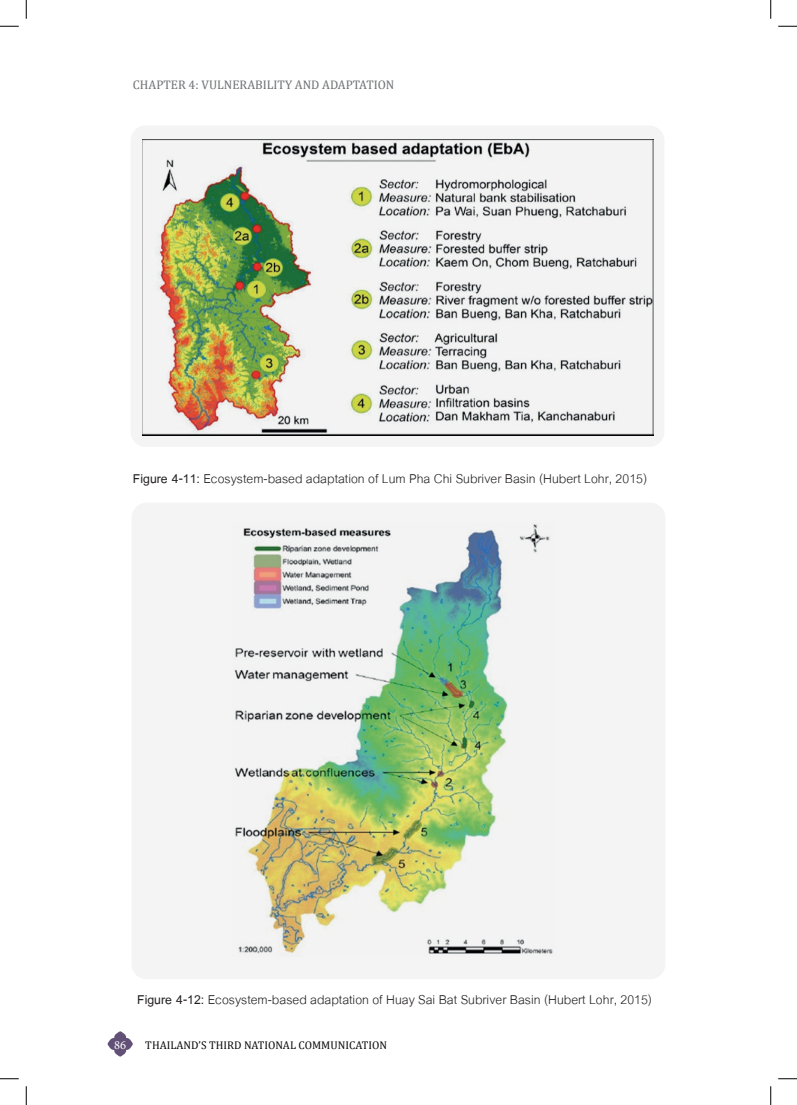
<style>
.page{position:relative;width:797px;height:1105px;background:#fff}
.page>*{position:absolute;margin:0;border:0;box-sizing:border-box;transform-origin:0 0}
.t1{font:18.75px "Cordia UPC";color:#231f20}
.t2{font:12.5px "Cambria";color:#6e7072}
.t3{font:12.5px "Minion Pro";color:#fff}
.t4{font:11.25px "Cambria";color:#0c0b0b}
.s1{font-weight:700}
</style>
<div class="page">
<svg style="left:107px;top:1031px;width:26px;height:26px"></svg>
<div style="left:131px;top:125px;width:533px;height:322px;background:#f4f4f5;border-radius:15px"></div>
<img style="left:142px;top:139px;width:511px;height:296px">
<div style="left:132px;top:503px;width:533px;height:476px;background:#f4f4f5;border-radius:15px"></div>
<img style="left:234px;top:524px;width:319px;height:431px">
<svg style="left:0;top:25px;width:19px;height:2px"></svg>
<svg style="left:778px;top:25px;width:19px;height:2px"></svg>
<svg style="left:0;top:1078px;width:19px;height:1px"></svg>
<svg style="left:778px;top:1078px;width:19px;height:1px"></svg>
<svg style="left:25px;top:0;width:2px;height:19px"></svg>
<svg style="left:25px;top:1086px;width:2px;height:19px"></svg>
<svg style="left:770px;top:0;width:1px;height:19px"></svg>
<svg style="left:770px;top:1086px;width:1px;height:19px"></svg>
<p class="t2" style="left:133px;top:77px;width:263px">CHAPTER 4: VULNERABILITY AND ADAPTATION</p>
<p class="t1" style="left:133px;top:466px;width:515px"><span class="s1">Figure 4-11:</span> Ecosystem-based adaptation of Lum Pha Chi Subriver Basin (Hubert Lohr, 2015)</p>
<p class="t1" style="left:137px;top:987px;width:516px"><span class="s1">Figure 4-12:</span> Ecosystem-based adaptation of Huay Sai Bat Subriver Basin (Hubert Lohr, 2015)</p>
<p class="t3" style="left:114px;top:1036px;width:14px">86</p>
<p class="t4" style="left:145px;top:1039px;width:243px">THAILAND’S THIRD NATIONAL COMMUNICATION</p>
</div>
